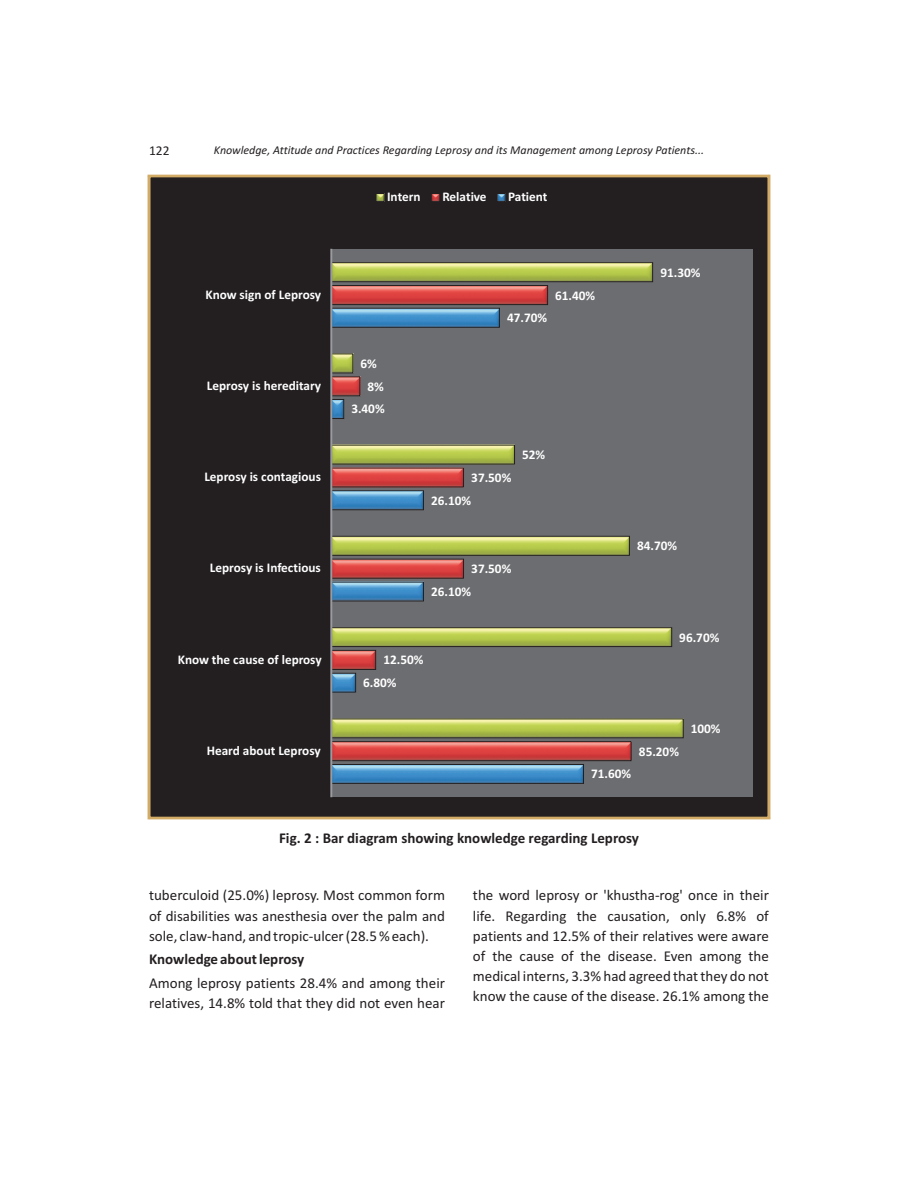
<style>
.page{position:relative;width:918px;height:1188px;background:#fff}
.page>*{position:absolute;margin:0;border:0;box-sizing:border-box;transform-origin:0 0}
.t1{font:15px/20.1px "Calibri";color:#231f20;text-align:justify}
.t2{font:700 15px "Calibri";color:#231f20}
.t3{font:13.5px "Calibri";color:#231f20}
.t4{font:700 13.2px "Calibri";color:#fff}
.t5{font:italic 12px "Calibri";color:#231f20}
</style>
<div class="page">
<div style="left:148px;top:175px;width:622px;height:644px;background:#231f20"></div>
<div style="left:331px;top:249px;width:422px;height:548px;background:#6c6d70"></div>
<svg style="left:332px;top:262px;width:352px;height:522px"></svg>
<div style="left:331px;top:249px;width:1px;height:548px;border:1px solid #999b9e"></div>
<svg style="left:375px;top:193px;width:131px;height:9px"></svg>
<p class="t3" style="left:149px;top:144px;width:22px">122</p>
<p class="t5" style="left:214px;top:145px;width:492px">Knowledge, Attitude and Practices Regarding Leprosy and its Management among Leprosy Patients...</p>
<p class="t4" style="left:387px;top:191px;width:35px">Intern</p>
<p class="t4" style="left:442px;top:191px;width:46px">Relative</p>
<p class="t4" style="left:508px;top:191px;width:41px">Patient</p>
<p class="t4" style="left:660px;top:267px;width:42px">91.30%</p>
<p class="t4" style="left:205px;top:289px;width:117px">Know sign of Leprosy</p>
<p class="t4" style="left:555px;top:290px;width:42px">61.40%</p>
<p class="t4" style="left:507px;top:312px;width:42px">47.70%</p>
<p class="t4" style="left:360px;top:358px;width:18px">6%</p>
<p class="t4" style="left:207px;top:380px;width:116px">Leprosy is hereditary</p>
<p class="t4" style="left:367px;top:381px;width:18px">8%</p>
<p class="t4" style="left:351px;top:404px;width:35px">3.40%</p>
<p class="t4" style="left:522px;top:449px;width:25px">52%</p>
<p class="t4" style="left:204px;top:471px;width:118px">Leprosy is contagious</p>
<p class="t4" style="left:471px;top:472px;width:42px">37.50%</p>
<p class="t4" style="left:431px;top:495px;width:42px">26.10%</p>
<p class="t4" style="left:637px;top:541px;width:42px">84.70%</p>
<p class="t4" style="left:210px;top:562px;width:112px">Leprosy is Infectious</p>
<p class="t4" style="left:471px;top:563px;width:42px">37.50%</p>
<p class="t4" style="left:431px;top:586px;width:42px">26.10%</p>
<p class="t4" style="left:679px;top:632px;width:42px">96.70%</p>
<p class="t4" style="left:178px;top:654px;width:145px">Know the cause of leprosy</p>
<p class="t4" style="left:383px;top:654px;width:42px">12.50%</p>
<p class="t4" style="left:363px;top:677px;width:35px">6.80%</p>
<p class="t4" style="left:691px;top:723px;width:31px">100%</p>
<p class="t4" style="left:207px;top:745px;width:116px">Heard about Leprosy</p>
<p class="t4" style="left:639px;top:746px;width:42px">85.20%</p>
<p class="t4" style="left:591px;top:769px;width:42px">71.60%</p>
<p class="t2" style="left:279px;top:832px;width:361px">Fig. 2 : Bar diagram showing knowledge regarding Leprosy</p>
<p class="t1" style="left:149px;top:887px;width:297px">tuberculoid (25.0%) leprosy. Most common form of disabilities was anesthesia over the palm and sole, claw-hand, and tropic-ulcer (28.5 % each).</p>
<p class="t2" style="left:149px;top:953px;width:157px">Knowledge about leprosy</p>
<p class="t1" style="left:149px;top:974px;width:297px">Among leprosy patients 28.4% and among their relatives, 14.8% told that they did not even hear</p>
<p class="t1" style="left:473px;top:887px;width:297px">the word leprosy or 'khustha-rog' once in their life. Regarding the causation, only 6.8% of patients and 12.5% of their relatives were aware of the cause of the disease. Even among the medical interns, 3.3% had agreed that they do not know the cause of the disease. 26.1% among the</p>
</div>
